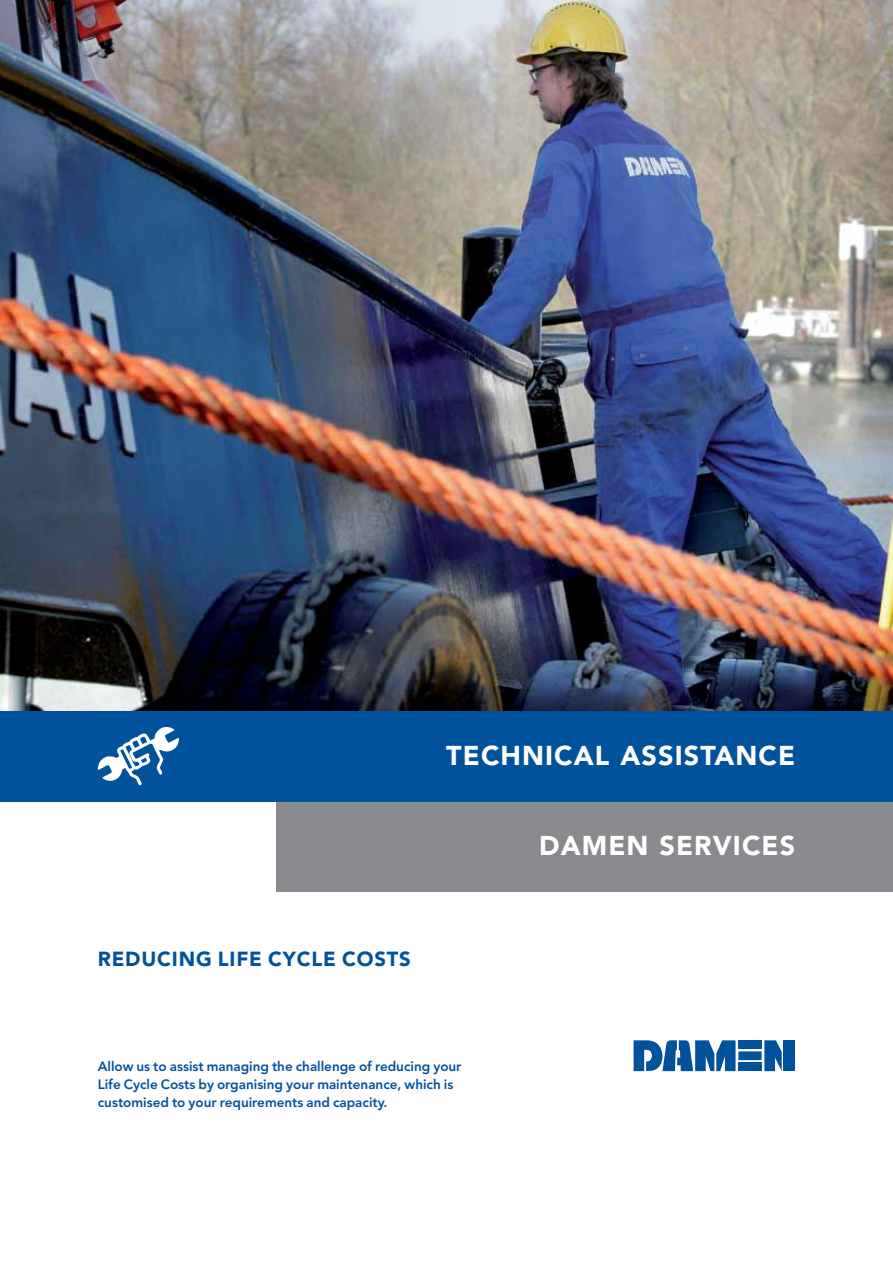
<style>
.page{position:relative;width:893px;height:1263px;background:#fff}
.page>*{position:absolute;margin:0;border:0;box-sizing:border-box;transform-origin:0 0}
.t1{font:900 27px "Avenir";letter-spacing:.04em;color:#fff}
.t2{font:900 20.25px "Avenir";letter-spacing:.04em;color:#00529c}
.t3{font:800 13.5px/18px "Avenir";color:#00529c}
</style>
<div class="page">
<img style="left:0;top:0;width:893px;height:711px">
<div style="left:276px;top:801px;width:617px;height:90px;background:#888a8d"></div>
<div style="left:0;top:711px;width:893px;height:90px;background:#00529c"></div>
<svg style="left:764px;top:1040px;width:18px;height:31px"></svg>
<svg style="left:634px;top:1040px;width:101px;height:32px"></svg>
<div style="left:738px;top:1040px;width:24px;height:9px;background:#00529c"></div>
<div style="left:738px;top:1051px;width:24px;height:9px;background:#00529c"></div>
<div style="left:738px;top:1062px;width:24px;height:9px;background:#00529c"></div>
<div style="left:784px;top:1040px;width:11px;height:31px;background:#00529c"></div>
<svg style="left:98px;top:727px;width:81px;height:59px"></svg>
<h1 class="t1" style="left:446px;top:739px;width:95px">TECHNICA</h1>
<h1 class="t1" style="left:595px;top:739px;width:42px">L ASSI</h1>
<h1 class="t1" style="left:684px;top:739px;width:52px">STANCE</h1>
<h2 class="t2" style="left:98px;top:946px;width:315px">REDUCING LIFE CYCLE COSTS</h2>
<p class="t3" style="left:98px;top:1057px;width:365px">Allow us to assist managing the challenge of reducing your<br>Life Cycle Costs by organising your maintenance, which is customised to your requirements and capacity.</p>
<h1 class="t1" style="left:539px;top:829px;width:257px">DAMEN SERVICES</h1>
</div>
